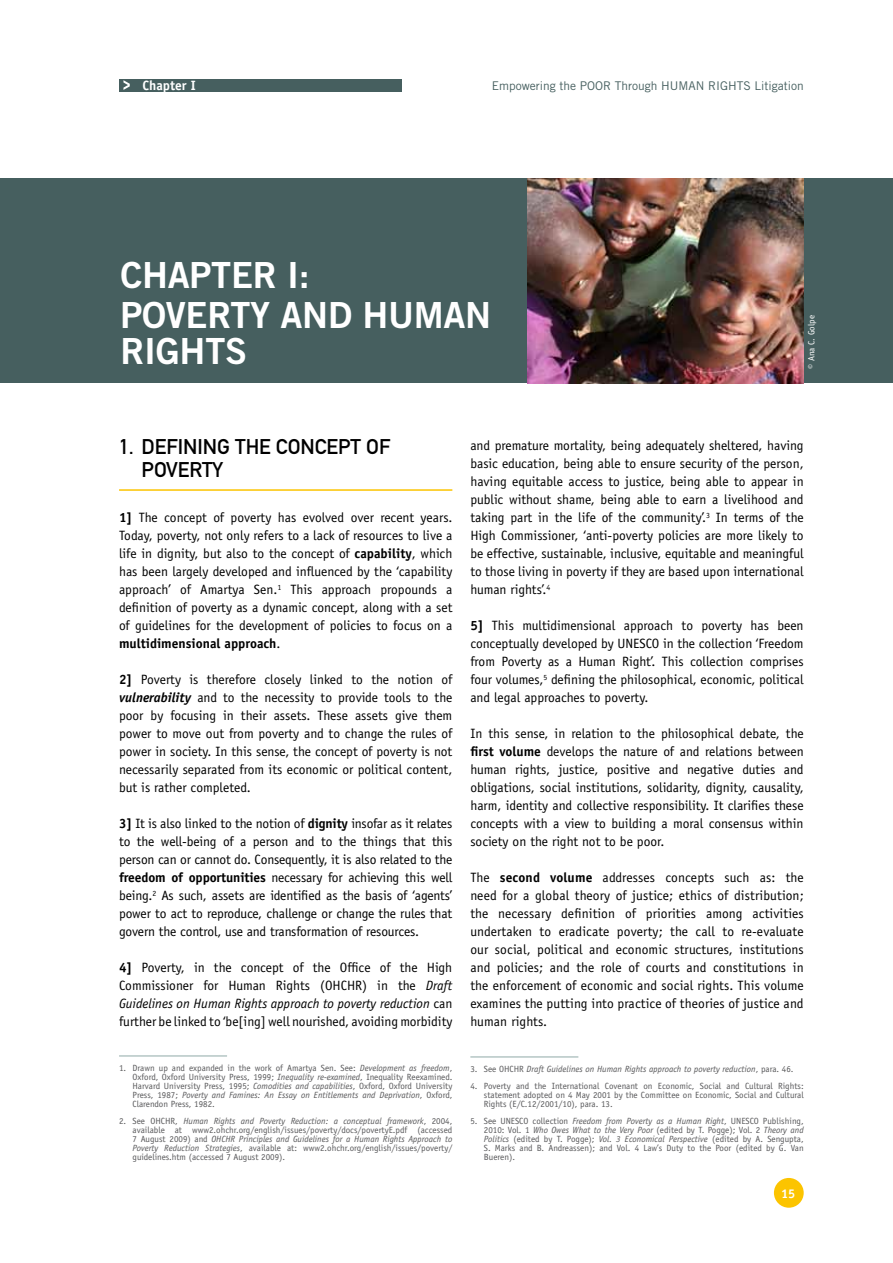
<style>
.page{position:relative;width:893px;height:1263px;background:#fff}
.page>*{position:absolute;margin:0;border:0;box-sizing:border-box;transform-origin:0 0}
.t1{font:36px/40.2px "Trade Gothic LT Std Bd 2";letter-spacing:-.01em;color:#fff}
.t2{font:21px/22.5px "DIN Mittelschrift Std";color:#000}
.t3{font:13.5px/18px "Officina Sans Std";color:#000;text-align:justify}
.t4{font:700 13.5px "Officina Sans Std";color:#fff}
.t5{font:700 12.75px "Officina Sans Std";color:#fff}
.t6{font:12px "Trade Gothic LT Std";color:#465f5f}
.t7{font:9px/9px "Officina Sans Std";color:#58585a;text-align:justify}
.t8{font:italic 9px "Officina Sans Std";color:#58585a}
.t9{font:9px "Officina Sans Std";color:#fff}
.s1{font-weight:700}
.s2{font-weight:700;font-style:italic}
.s3{font-style:italic}
.s4{font-style:normal}
</style>
<div class="page">
<div style="left:774px;top:1178px;width:30px;height:30px;background:#fcc400;border-radius:50%"></div>
<div style="left:119px;top:79px;width:282px;height:12px;background:#465f5f"></div>
<svg style="left:123px;top:80px;width:7px;height:10px"></svg>
<div style="left:0;top:179px;width:893px;height:204px;background:#465f5f"></div>
<hr style="left:119px;top:489px;width:333px;height:2px;background:#fcc400">
<hr style="left:119px;top:1055px;width:108px;height:1px;background:#90a9a7">
<hr style="left:470px;top:1056px;width:108px;height:1px;background:#90a9a7">
<img style="left:527px;top:179px;width:277px;height:204px">
<p class="t4" style="left:142px;top:76px;width:55px">Chapter I</p>
<p class="t6" style="left:492px;top:78px;width:313px">Empowering the Poor Through Human R ights Litigation</p>
<h1 class="t1" style="left:120px;top:254px;width:191px">CHAPTER I:<br>POVERTY</h1>
<h1 class="t1" style="left:281px;top:295px;width:25px">AND</h1>
<h1 class="t1" style="left:362px;top:295px;width:51px">HUMAN</h1>
<h1 class="t1" style="left:120px;top:331px;width:106px">RIGHTS</h1>
<p class="t9" style="left:806px;top:369px;width:55px;rotate:-90deg">© Ana C. Golpe</p>
<h2 class="t2" style="left:142px;top:435px;width:250px;text-indent:-22px">1. DEFINING THE CONCEPT OF<br>POVERTY</h2>
<p class="t3" style="left:119px;top:508px;width:335px"><span class="s1">1]</span> The concept of poverty has evolved over recent years.<br>Today, poverty, not only refers to a lack of resources to live a life in dignity, but also to the concept of <span class="s1">capability</span>, which has been largely developed and influenced by the ‘capability approach’ of Amartya Sen.<sup>1</sup> This approach propounds a definition of poverty as a dynamic concept, along with a set of guidelines for the development of policies to focus on a <span class="s1">multidimensional approach</span>.</p>
<p class="t3" style="left:119px;top:670px;width:335px"><span class="s1">2]</span> Poverty is therefore closely linked to the notion of <span class="s2">vulnerability</span> and to the necessity to provide tools to the poor by focusing in their assets. These assets give them power to move out from poverty and to change the rules of power in society. In this sense, the concept of poverty is not necessarily separated from its economic or political content, but is rather completed.</p>
<p class="t3" style="left:119px;top:814px;width:335px"><span class="s1">3]</span> It is also linked to the notion of <span class="s1">dignity</span> insofar as it relates to the well-being of a person and to the things that this person can or cannot do. Consequently, it is also related to the <span class="s1">freedom of opportunities</span> necessary for achieving this well being.<sup>2</sup> As such, assets are identified as the basis of ‘agents’ power to act to reproduce, challenge or change the rules that govern the control, use and transformation of resources.</p>
<p class="t3" style="left:119px;top:958px;width:335px"><span class="s1">4]</span> Poverty, in the concept of the Office of the High Commissioner for Human Rights (OHCHR) in the <span class="s3">Draft Guidelines on Human Rights approach to poverty reduction</span> can further be linked to ‘be[ing] well nourished, avoiding morbidity</p>
<p class="t7" style="left:133px;top:1063px;width:321px;text-indent:-14px">1. Drawn up and expanded in the work of Amartya Sen. See: <span class="s3">Development as freedom</span>, Oxford, Oxford University Press, 1999; <span class="s3">Inequality re-examined</span>, Inequality Reexamined.<br>Harvard University Press, 1995; <span class="s3">Comodities and capabilities</span>, Oxford, Oxford University Press, 1987; <span class="s3">Poverty and Famines: An Essay on Entitlements and Deprivation</span>, Oxford, Clarendon Press, 1982.</p>
<p class="t7" style="left:133px;top:1116px;width:321px;text-indent:-14px">2. See OHCHR, <span class="s3">Human Rights and Poverty Reduction: a conceptual framework</span>, 2004, available at www2.ohchr.org/english/issues/poverty/docs/povertyE.pdf (accessed 7 August 2009) and <span class="s3">OHCHR Principles and Guidelines for a Human Rights Approach to Poverty Reduction Strategies</span>, available at: www2.ohchr.org/english/issues/poverty/ guidelines.htm (accessed 7 August 2009).</p>
<p class="t3" style="left:470px;top:436px;width:335px">and premature mortality, being adequately sheltered, having basic education, being able to ensure security of the person, having equitable access to justice, being able to appear in public without shame, being able to earn a livelihood and taking part in the life of the community’.<sup>3</sup> In terms of the High Commissioner, ‘anti-poverty policies are more likely to be effective, sustainable, inclusive, equitable and meaningful to those living in poverty if they are based upon international human rights’.<sup>4</sup></p>
<p class="t3" style="left:470px;top:616px;width:335px"><span class="s1">5]</span> This multidimensional approach to poverty has been conceptually developed by UNESCO in the collection ‘Freedom from Poverty as a Human Right’. This collection comprises four volumes,<sup>5</sup> defining the philosophical, economic, political and legal approaches to poverty.</p>
<p class="t3" style="left:470px;top:724px;width:335px">In this sense, in relation to the philosophical debate, the <span class="s1">first volume</span> develops the nature of and relations between human rights, justice, positive and negative duties and obligations, social institutions, solidarity, dignity, causality, harm, identity and collective responsibility. It clarifies these concepts with a view to building a moral consensus within society on the right not to be poor.</p>
<p class="t3" style="left:470px;top:868px;width:335px">The <span class="s1">second volume</span> addresses concepts such as: the need for a global theory of justice; ethics of distribution; the necessary definition of priorities among activities undertaken to eradicate poverty; the call to re-evaluate our social, political and economic structures, institutions and policies; and the role of courts and constitutions in the enforcement of economic and social rights. This volume examines the putting into practice of theories of justice and human rights.</p>
<p class="t8" style="left:470px;top:1063px;width:325px"><span class="s4">3. See OHCHR</span> Draft Guidelines on Human Rights approach to poverty reduction<span class="s4">, para. 46.</span></p>
<p class="t7" style="left:484px;top:1081px;width:321px;text-indent:-14px">4. Poverty and the International Covenant on Economic, Social and Cultural Rights: statement adopted on 4 May 2001 by the Committee on Economic, Social and Cultural Rights (E/C.12/2001/10), para. 13.</p>
<p class="t7" style="left:484px;top:1116px;width:321px;text-indent:-14px">5. See UNESCO collection <span class="s3">Freedom from Poverty as a Human Right</span>, UNESCO Publishing, 2010: Vol. 1 <span class="s3">Who Owes What to the Very Poor</span> (edited by T. Pogge); Vol. 2 <span class="s3">Theory and Politics</span> (edited by T. Pogge); <span class="s3">Vol. 3 Economical Perspective</span> (edited by A. Sengupta, S. Marks and B. Andreassen); and Vol. 4 Law’s Duty to the Poor (edited by G. Van Bueren).</p>
<p class="t5" style="left:781px;top:1185px;width:16px">15</p>
</div>
